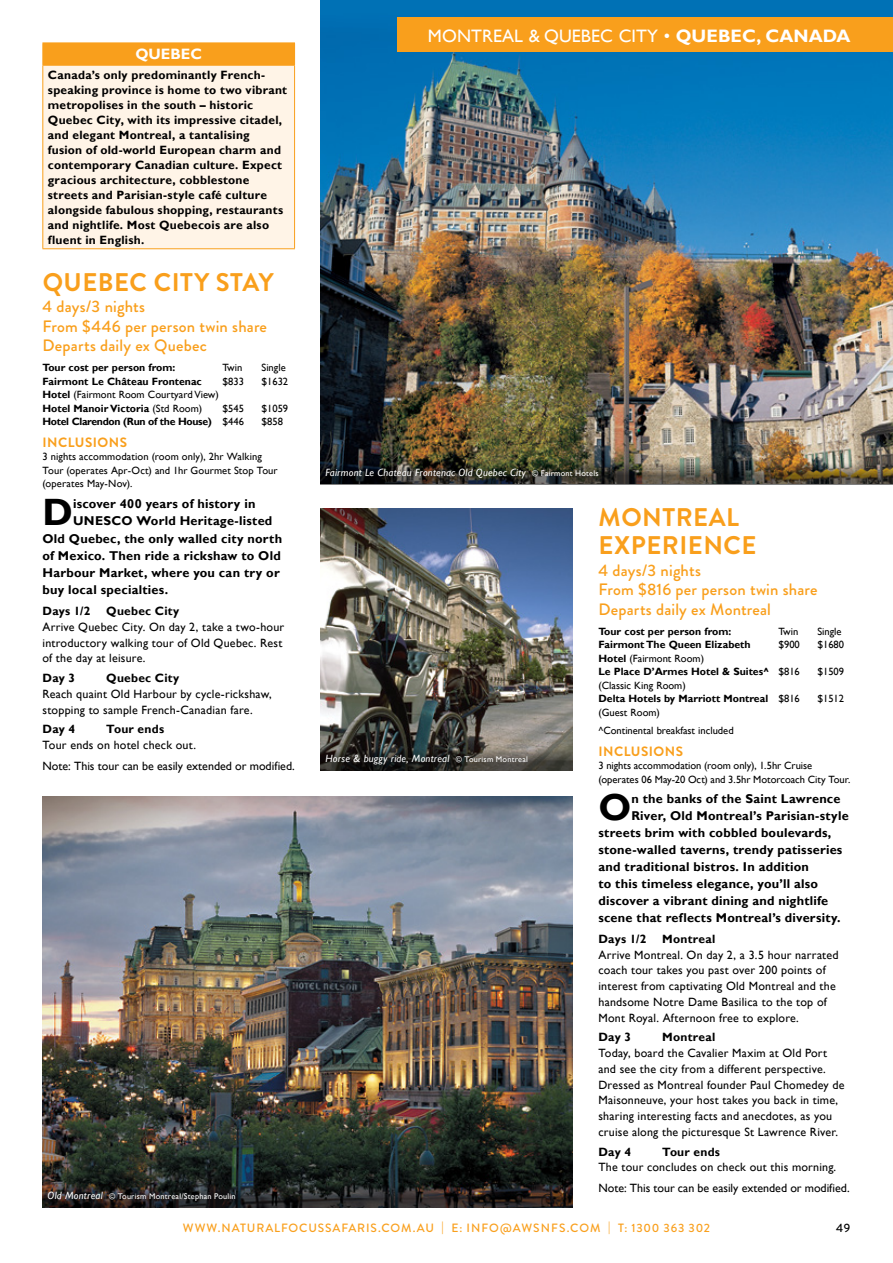
<style>
.page{position:relative;width:893px;height:1263px;background:#fff}
.page>*{position:absolute;margin:0;border:0;box-sizing:border-box;transform-origin:0 0}
.t1{font:700 38.1px "Gill Sans";color:#000}
.t2{font:700 37.65px "Gill Sans";color:#000}
.t3{font:700 25.5px/28.5px "Brandon Grotesque";letter-spacing:.02em;color:#f99f1c}
.t4{font:18px "Gill Sans";letter-spacing:.005em;color:#fff}
.t5{font:500 16.5px/19.5px "Brandon Grotesque";letter-spacing:.01em;color:#f99f1c}
.t6{font:700 15px "Gill Sans";color:#fff}
.t7{font:700 13.5px "Brandon Grotesque";letter-spacing:.035em;color:#f99f1c}
.t8{font:700 12.75px "Gill Sans";letter-spacing:.02em;color:#000}
.t9{font:12px/15.8px "Gill Sans";letter-spacing:.015em;color:#000}
.t10{font:700 12px/15px "Gill Sans";letter-spacing:.02em;color:#000}
.t11{font:500 12px "Brandon Grotesque";letter-spacing:.075em;color:#f99f1c}
.t12{font:500 12px "Brandon Grotesque";color:#000}
.t13{font:10.5px/13.5px "Gill Sans";color:#000}
.t14{font:700 10.5px/13.5px "Gill Sans";color:#000}
.t15{font:italic 10.5px "Gill Sans";letter-spacing:.02em;color:#fff}
.t16{font:700 10.5px "Gill Sans";letter-spacing:-.03em;color:#000}
.t17{font:8.25px "Gill Sans";letter-spacing:.025em;color:#fff}
.s1{font-weight:700}
.s2{font-weight:400}
.s3{font-style:italic;font-size:10.5px}
.s4{font-style:normal;font-size:8.25px}
</style>
<div class="page">
<img style="left:43px;top:796px;width:530px;height:387px">
<svg style="left:43px;top:1183px;width:530px;height:25px;background:#242221"></svg>
<img style="left:320px;top:508px;width:253px;height:238px">
<svg style="left:320px;top:746px;width:253px;height:24px;background:#3c3a36"></svg>
<img style="left:320px;top:0;width:573px;height:460px">
<img style="left:320px;top:460px;width:573px;height:25px">
<div style="left:43px;top:43px;width:252px;height:22px;background:#f99f1c"></div>
<div style="left:43px;top:65px;width:252px;height:184px;background:#fff4e7"></div>
<svg style="left:42px;top:44px;width:1px;height:21px"></svg>
<hr style="left:42px;top:43px;width:253px;height:1px;background:#f99f1c">
<hr style="left:42px;top:66px;width:1px;height:182px;background:#f99f1c">
<hr style="left:42px;top:65px;width:253px;height:1px;background:#f99f1c">
<hr style="left:294px;top:66px;width:1px;height:182px;background:#f99f1c">
<hr style="left:42px;top:248px;width:253px;height:1px;background:#f99f1c">
<div style="left:398px;top:18px;width:495px;height:34px;background:#f99f1c"></div>
<p class="t6" style="left:135px;top:45px;width:68px">QUEBEC</p>
<p class="t10" style="left:48px;top:67px;width:241px">Canada’s only predominantly French&shy;speaking province is home to two vibrant metropolises in the south – historic Quebec City, with its impressive citadel, and elegant Montreal, a tantalising<br>fusion of old-world European charm and contemporary Canadian culture. Expect gracious architecture, cobblestone streets and Parisian-style café culture alongside fabulous shopping, restaurants and nightlife. Most Quebecois are also fluent in English.</p>
<h3 class="t3" style="left:43px;top:268px;width:232px">QUEBEC CITY STAY</h3>
<h3 class="t5" style="left:43px;top:297px;width:226px">4 days/3 nights<br>From $446 per person twin share<br>Departs daily ex Quebec</h3>
<p class="t14" style="left:43px;top:361px;width:134px">Tour cost per person from:</p>
<p class="t13" style="left:223px;top:361px;width:21px">Twin</p>
<p class="t13" style="left:262px;top:361px;width:26px">Single</p>
<p class="t14" style="left:43px;top:375px;width:161px">Fairmont Le Château Frontenac</p>
<p class="t13" style="left:223px;top:375px;width:23px">$833</p>
<p class="t13" style="left:262px;top:375px;width:28px">$1632</p>
<p class="t13" style="left:43px;top:388px;width:178px"><span class="s1">Hotel</span> (Fairmont Room Courtyard View)<br><span class="s1">Hotel Manoir Victoria</span> (Std Room)</p>
<p class="t13" style="left:223px;top:402px;width:23px">$545</p>
<p class="t13" style="left:262px;top:402px;width:28px">$1059</p>
<p class="t16" style="left:43px;top:415px;width:203px">Hotel Clarendon (Run of the House) <span class="s2">$446</span></p>
<p class="t13" style="left:262px;top:415px;width:23px">$858</p>
<p class="t7" style="left:43px;top:433px;width:86px">INCLUSIONS</p>
<p class="t13" style="left:43px;top:450px;width:237px">3 nights accommodation (room only), 2hr Walking<br>Tour (operates Apr-Oct) and 1hr Gourmet Stop Tour (operates May-Nov).</p>
<h1 class="t1" style="left:43px;top:489px;width:32px">D</h1>
<p class="t8" style="left:73px;top:496px;width:184px">iscover 400 years of history in</p>
<p class="t8" style="left:73px;top:513px;width:201px">UNESCO World Heritage-listed</p>
<p class="t8" style="left:43px;top:531px;width:241px">Old Quebec, the only walled city north</p>
<p class="t8" style="left:43px;top:548px;width:240px">of Mexico. Then ride a rickshaw to Old</p>
<p class="t8" style="left:43px;top:565px;width:239px">Harbour Market, where you can try or</p>
<p class="t8" style="left:43px;top:582px;width:127px">buy local specialties.</p>
<p class="t10" style="left:43px;top:604px;width:49px">Days 1/2</p>
<p class="t10" style="left:106px;top:604px;width:75px">Quebec City</p>
<p class="t9" style="left:43px;top:619px;width:243px">Arrive Quebec City. On day 2, take a two-hour introductory walking tour of Old Quebec. Rest of the day at leisure.</p>
<p class="t10" style="left:43px;top:671px;width:34px">Day 3</p>
<p class="t10" style="left:106px;top:671px;width:75px">Quebec City</p>
<p class="t9" style="left:43px;top:686px;width:231px">Reach quaint Old Harbour by cycle-rickshaw, stopping to sample French-Canadian fare.</p>
<p class="t10" style="left:43px;top:722px;width:34px">Day 4</p>
<p class="t10" style="left:106px;top:722px;width:59px">Tour ends</p>
<p class="t9" style="left:43px;top:735px;width:254px;line-height:21px">Tour ends on hotel check out.<br>Note: This tour can be easily extended or modified.</p>
<p class="t17" style="left:48px;top:1191px;width:190px"><span class="s3">Old Montreal</span> © Tourism Montreal/Stephan Poulin</p>
<h3 class="t4" style="left:428px;top:25px;width:424px">MONTREAL &amp; QUEBEC CITY • <span class="s1">QUEBEC, CANADA</span></h3>
<p class="t15" style="left:325px;top:466px;width:275px">Fairmont Le Chateau Frontenac Old Quebec City <span class="s4">© Fairmont Hotels</span></p>
<h3 class="t3" style="left:599px;top:503px;width:159px">MONTREAL<br>EXPERIENCE</h3>
<h3 class="t5" style="left:598px;top:561px;width:221px">4 days/3 nights<br>From $816 per person twin share<br>Departs daily ex Montreal</h3>
<p class="t14" style="left:598px;top:625px;width:134px">Tour cost per person from:</p>
<p class="t13" style="left:778px;top:624px;width:21px">Twin</p>
<p class="t13" style="left:817px;top:624px;width:26px">Single</p>
<p class="t14" style="left:598px;top:638px;width:154px">Fairmont The Queen Elizabeth</p>
<p class="t13" style="left:778px;top:638px;width:23px">$900</p>
<p class="t13" style="left:817px;top:638px;width:28px">$1680</p>
<p class="t14" style="left:598px;top:652px;width:203px">Hotel <span class="s2">(Fairmont Room)<br></span>Le Place D’Armes Hotel &amp; Suites^ <span class="s2">$816</span></p>
<p class="t13" style="left:817px;top:665px;width:28px">$1509</p>
<p class="t15" style="left:325px;top:752px;width:204px">Horse &amp; buggy ride, Montreal <span class="s4">© Tourism Montreal</span></p>
<p class="t14" style="left:598px;top:679px;width:203px"><span class="s2">(Classic King Room)<br></span>Delta Hotels by Marriott Montreal <span class="s2">$816</span></p>
<p class="t13" style="left:817px;top:692px;width:28px">$1512</p>
<p class="t13" style="left:598px;top:703px;width:137px;line-height:18.6px">(Guest Room)<br>^Continental breakfast included</p>
<p class="t7" style="left:598px;top:742px;width:86px">INCLUSIONS</p>
<p class="t13" style="left:598px;top:759px;width:254px">3 nights accommodation (room only), 1.5hr Cruise (operates 06 May-20 Oct) and 3.5hr Motorcoach City Tour.</p>
<h2 class="t2" style="left:598px;top:785px;width:34px">O</h2>
<p class="t8" style="left:631px;top:791px;width:211px">n the banks of the Saint Lawrence</p>
<p class="t8" style="left:631px;top:808px;width:219px">River, Old Montreal’s Parisian-style</p>
<p class="t8" style="left:598px;top:825px;width:234px">streets brim with cobbled boulevards,</p>
<p class="t8" style="left:598px;top:842px;width:245px">stone-walled taverns, trendy patisseries</p>
<p class="t8" style="left:598px;top:859px;width:212px">and traditional bistros. In addition</p>
<p class="t8" style="left:598px;top:876px;width:221px">to this timeless elegance, you’ll also</p>
<p class="t8" style="left:598px;top:893px;width:231px">discover a vibrant dining and nightlife</p>
<p class="t8" style="left:598px;top:910px;width:244px">scene that reflects Montreal’s diversity.</p>
<p class="t10" style="left:598px;top:932px;width:50px">Days 1/2</p>
<p class="t10" style="left:662px;top:932px;width:55px">Montreal</p>
<p class="t9" style="left:598px;top:947px;width:242px">Arrive Montreal. On day 2, a 3.5 hour narrated coach tour takes you past over 200 points of interest from captivating Old Montreal and the handsome Notre Dame Basilica to the top of Mont Royal. Afternoon free to explore.</p>
<p class="t10" style="left:598px;top:1030px;width:34px">Day 3</p>
<p class="t10" style="left:662px;top:1030px;width:55px">Montreal</p>
<p class="t9" style="left:598px;top:1045px;width:248px">Today, board the Cavalier Maxim at Old Port and see the city from a different perspective.<br>Dressed as Montreal founder Paul Chomedey de Maisonneuve, your host takes you back in time, sharing interesting facts and anecdotes, as you cruise along the picturesque St Lawrence River.</p>
<p class="t10" style="left:598px;top:1144px;width:34px">Day 4</p>
<p class="t10" style="left:662px;top:1144px;width:59px">Tour ends</p>
<p class="t9" style="left:598px;top:1157px;width:253px;line-height:21px">The tour concludes on check out this morning.<br>Note: This tour can be easily extended or modified.</p>
<p class="t11" style="left:183px;top:1220px;width:529px">WWW.NATURALFOCUSSAFARIS.COM.AU | E: INFO@AWSNFS.COM | T: 1300 363 302</p>
<p class="t12" style="left:836px;top:1220px;width:16px">49</p>
</div>
